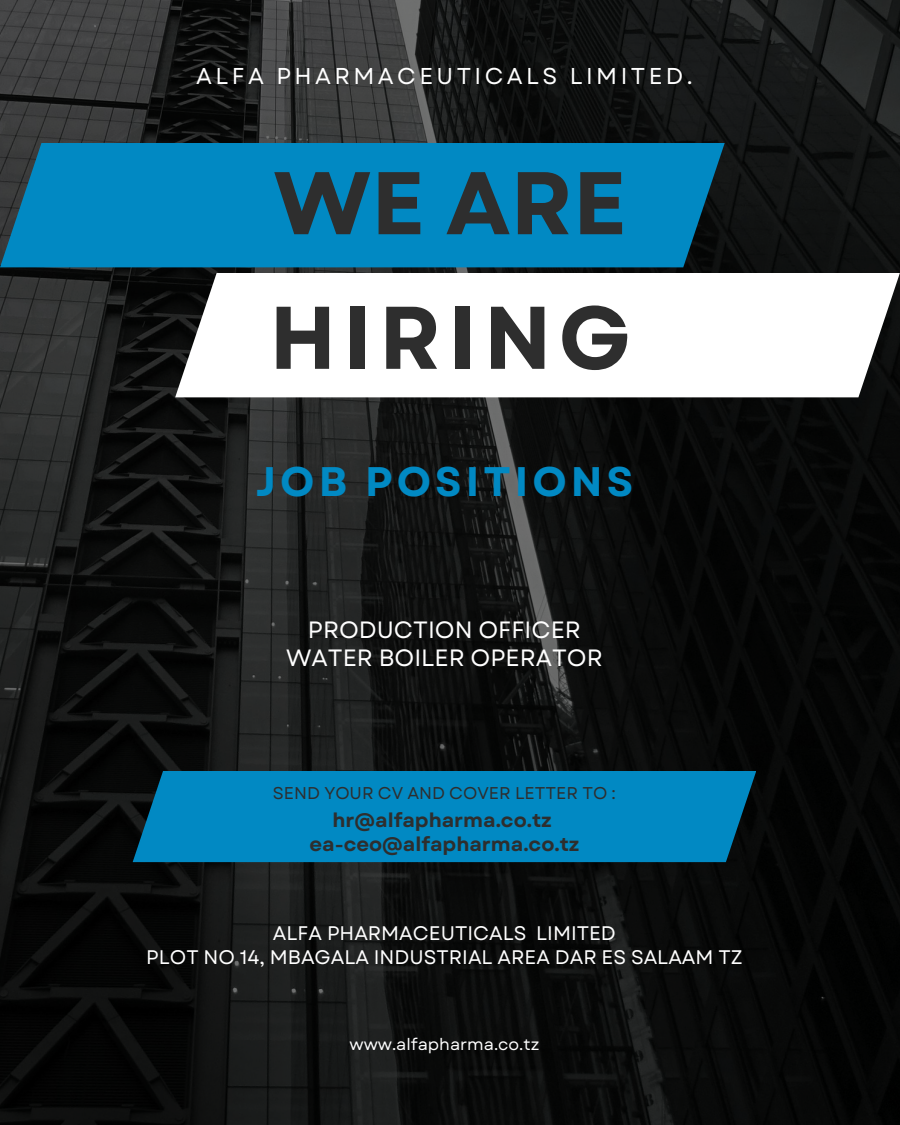
<style>
.page{position:relative;width:900px;height:1125px;background:#fff}
.page>*{position:absolute;margin:0;border:0;box-sizing:border-box;transform-origin:0 0}
.t1{font:700 88.7px "Garet";letter-spacing:.075em;color:#2e2e2e}
.t2{font:700 41.2px "Garet";letter-spacing:.1em;color:#0189c3}
.t3{font:23.6px "Garet";color:#fff}
.t4{font:22.9px "Garet";letter-spacing:.15em;color:#fff}
.t5{font:19.6px "Garet";color:#fff}
.t6{font:700 19.6px "Garet";color:#2e2e2e}
.t7{font:17px "Garet";color:#2e2e2e}
.t8{font:16.4px "Garet";color:#fff}
</style>
<div class="page">
<img style="left:0;top:0;width:900px;height:1125px">
<svg style="left:175px;top:273px;width:725px;height:124px"></svg>
<div style="left:0;top:143px;width:725px;height:124px;background:#0189c3"></div>
<div style="left:133px;top:771px;width:623px;height:91px;background:#0189c3"></div>
<p class="t4" style="left:196px;top:59px;width:498px">ALFA PHARMACEUTICALS LIMITED.</p>
<p class="t1" style="left:273px;top:139px;width:355px">WE ARE</p>
<p class="t1" style="left:269px;top:274px;width:363px">HIRING</p>
<p class="t2" style="left:256px;top:452px;width:379px">JOB POSITIONS</p>
<p class="t3" style="left:308px;top:613px;width:275px">PRODUCTION OFFICER</p>
<p class="t3" style="left:286px;top:641px;width:318px">WATER BOILER OPERATOR</p>
<p class="t7" style="left:273px;top:780px;width:344px">SEND YOUR CV AND COVER LETTER TO :</p>
<p class="t6" style="left:333px;top:806px;width:221px">hr@alfapharma.co.tz</p>
<p class="t6" style="left:309px;top:830px;width:271px">ea-ceo@alfapharma.co.tz</p>
<p class="t5" style="left:273px;top:919px;width:344px">ALFA PHARMACEUTICALS LIMITED</p>
<p class="t5" style="left:146px;top:943px;width:598px">PLOT NO 14, MBAGALA INDUSTRIAL AREA DAR ES SALAAM TZ</p>
<p class="t8" style="left:350px;top:1033px;width:191px">www.alfapharma.co.tz</p>
</div>
